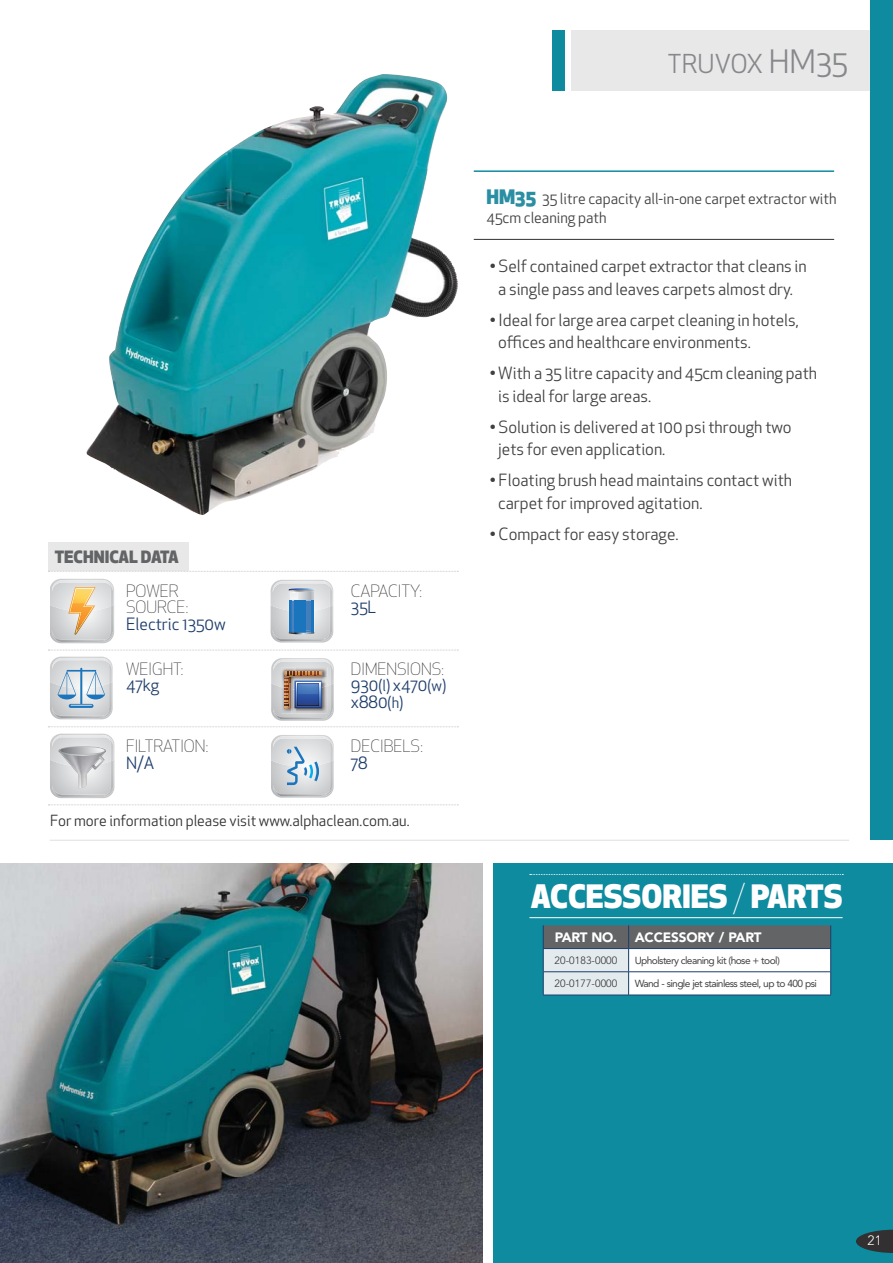
<style>
.page{position:relative;width:893px;height:1263px;background:#fff}
.page>*{position:absolute;margin:0;border:0;box-sizing:border-box;transform-origin:0 0}
.t1{font:800 31.5px "Apex New";color:#fff}
.t2{font:25.5px "Apex New";color:#86888b}
.t3{font:300 16.65px/16.6px "Apex New";color:#323031;text-align:justify}
.t4{font:16.65px "Apex New";color:#1e3d6b}
.t5{font:800 16.65px "Apex New";color:#636466}
.t6{font:16.5px/22.5px "Apex New";color:#404041}
.t7{font:15px/19.5px "Apex New";color:#404041}
.t8{font:15px "Apex New";color:#323031}
.t9{font:900 13.5px "Avenir";letter-spacing:-.01em;color:#fff}
.t10{font:300 13.5px "Avenir";color:#fff}
.t11{font:300 10.5px "Avenir";letter-spacing:.01em;color:#323031}
.t12{font:10.2px "Avenir";letter-spacing:-.06em;color:#404041}
.s1{font-size:31.5px}
.s2{font-weight:400;color:#1e3d6b}
.s3{font-weight:400;font-size:15px;color:#1e3d6b}
.s4{font-weight:800;font-size:19.5px;color:#2a8fa3}
.s5{font-weight:300}
</style>
<div class="page">
<img style="left:86px;top:74px;width:372px;height:441px">
<div style="left:571px;top:30px;width:321px;height:61px;background:#e8e8e9"></div>
<hr style="left:474px;top:170px;width:360px;height:2px;background:#0f8b9f">
<hr style="left:474px;top:239px;width:360px;height:1px;background:#323031">
<div style="left:553px;top:30px;width:12px;height:61px;background:#0f8b9f"></div>
<div style="left:493px;top:863px;width:400px;height:400px;background:#0f8b9f"></div>
<svg style="left:530px;top:874px;width:313px;height:1px"></svg>
<hr style="left:529px;top:917px;width:314px;height:1px;background:#fff">
<svg style="left:543px;top:925px;width:288px;height:70px"></svg>
<hr style="left:543px;top:995px;width:288px;height:1px;background:#1e3d6b">
<img style="left:0;top:863px;width:482px;height:400px">
<hr style="left:50px;top:840px;width:799px;height:1px;background:#dedfe0">
<svg style="left:271px;top:735px;width:63px;height:63px"></svg>
<svg style="left:50px;top:734px;width:64px;height:64px"></svg>
<svg style="left:48px;top:657px;width:410px;height:70px"></svg>
<svg style="left:48px;top:650px;width:410px;height:1px"></svg>
<svg style="left:48px;top:804px;width:410px;height:1px"></svg>
<div style="left:48px;top:543px;width:140px;height:28px;background:#e8e8e9"></div>
<svg style="left:271px;top:580px;width:62px;height:62px"></svg>
<svg style="left:50px;top:579px;width:64px;height:64px"></svg>
<svg style="left:48px;top:571px;width:410px;height:1px"></svg>
<div style="left:871px;top:0;width:22px;height:840px;background:#0f8b9f"></div>
<svg style="left:856px;top:1230px;width:37px;height:23px"></svg>
<h2 class="t2" style="left:667px;top:52px;width:182px">TRUVOX <span class="s1">HM35</span></h2>
<p class="t5" style="left:55px;top:549px;width:126px">TECHNICAL DATA</p>
<p class="t3" style="left:126px;top:583px;width:64px">POWER<br>SOURCE:</p>
<p class="t4" style="left:126px;top:616px;width:101px">Electric 1350w</p>
<p class="t3" style="left:351px;top:583px;width:73px">CAPACITY:</p>
<p class="t4" style="left:351px;top:599px;width:27px">35L</p>
<p class="t3" style="left:126px;top:661px;width:59px">WEIGHT:</p>
<p class="t4" style="left:126px;top:678px;width:35px">47kg</p>
<p class="t3" style="left:351px;top:661px;width:97px">DIMENSIONS:<br><span class="s2">930</span><span class="s3">(l)</span> <span class="s2">x470</span><span class="s3">(w) </span><span class="s2">x880</span><span class="s3">(h)</span></p>
<p class="t3" style="left:126px;top:738px;width:84px">FILTRATION:</p>
<p class="t4" style="left:126px;top:755px;width:30px">N/A</p>
<p class="t3" style="left:351px;top:738px;width:74px">DECIBELS:</p>
<p class="t4" style="left:351px;top:755px;width:18px">78</p>
<p class="t8" style="left:50px;top:814px;width:361px">For more information please visit www.alphaclean.com.au.</p>
<p class="t7" style="left:486px;top:190px;width:352px"><span class="s4">HM35</span> 35 litre capacity all-in-one carpet extractor with<br>45cm cleaning path</p>
<p class="t6" style="left:490px;top:256px;width:319px;text-align:center">• Self contained carpet extractor that cleans in a single pass and leaves carpets almost dry.</p>
<p class="t6" style="left:498px;top:310px;width:302px;text-indent:-8px">• Ideal for large area carpet cleaning in hotels, offices and healthcare environments.</p>
<p class="t6" style="left:498px;top:363px;width:321px;text-indent:-8px">• With a 35 litre capacity and 45cm cleaning path is ideal for large areas.</p>
<p class="t6" style="left:498px;top:417px;width:295px;text-indent:-8px">• Solution is delivered at 100 psi through two jets for even application.</p>
<p class="t6" style="left:498px;top:470px;width:295px;text-indent:-8px">• Floating brush head maintains contact with carpet for improved agitation.</p>
<p class="t6" style="left:490px;top:524px;width:190px">• Compact for easy storage.</p>
<h1 class="t1" style="left:531px;top:881px;width:313px">ACCESSORIES <span class="s5">/</span> PARTS</h1>
<p class="t9" style="left:555px;top:932px;width:64px">PART NO.</p>
<p class="t9" style="left:635px;top:932px;width:128px">ACCESSORY / PART</p>
<p class="t11" style="left:555px;top:956px;width:64px">20-0183-0000</p>
<p class="t12" style="left:635px;top:956px;width:147px">Upholstery cleaning kit (hose + tool)</p>
<p class="t11" style="left:555px;top:979px;width:64px">20-0177-0000</p>
<p class="t12" style="left:635px;top:979px;width:184px">Wand - single jet stainless steel, up to 400 psi</p>
<p class="t10" style="left:867px;top:1235px;width:16px">21</p>
</div>
